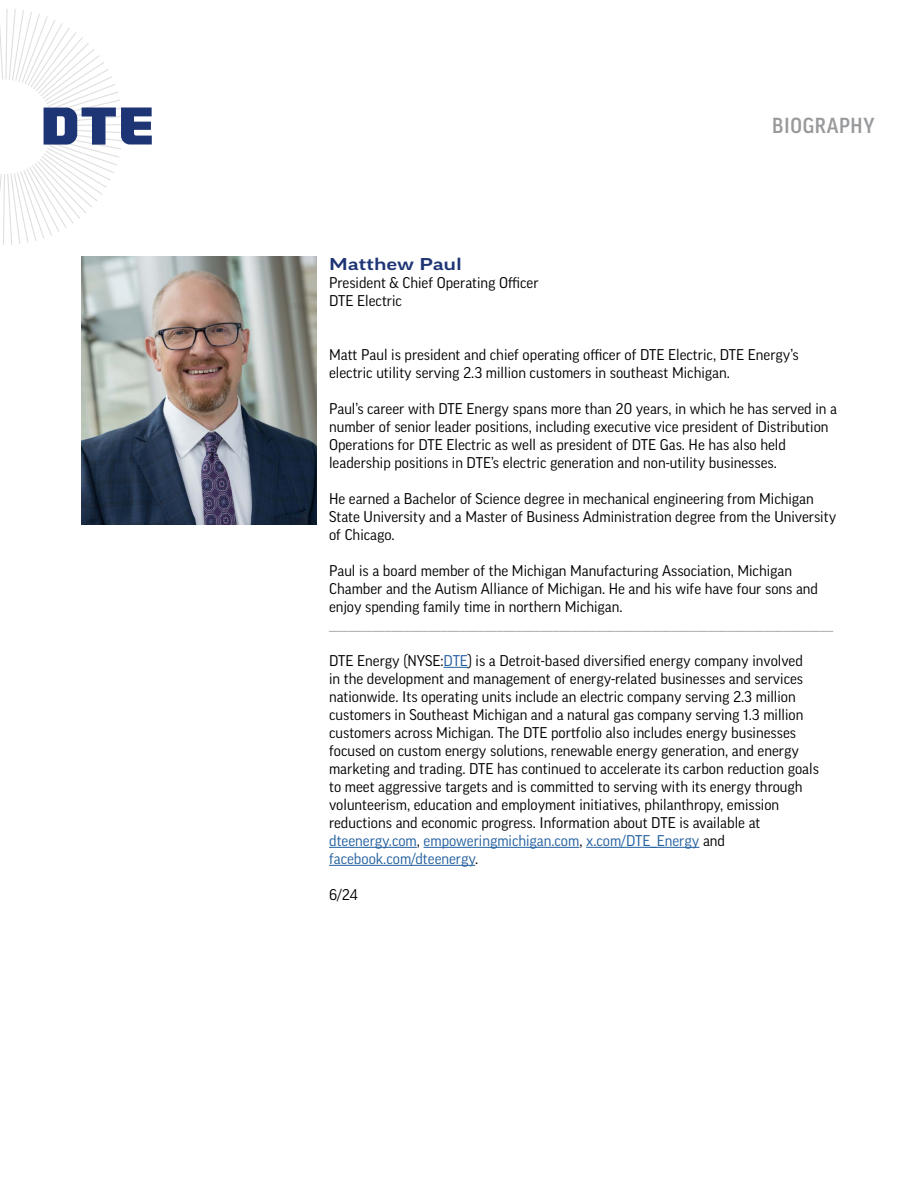
<style>
.page{position:relative;width:918px;height:1188px;background:#fff}
.page>*{position:absolute;margin:0;border:0;box-sizing:border-box;transform-origin:0 0}
.t1{font:500 21px "Good Pro Narr";letter-spacing:.03em;color:#97999b}
.t2{font:500 16.5px "Good Pro Extd";color:#1e3575}
.t3{font:15px/18px "Good Pro";color:#000}
.t4{font:15px "Good Pro";color:#97999b}
.s1{color:#215e9e}
</style>
<div class="page">
<svg style="left:0;top:9px;width:152px;height:236px"></svg>
<img style="left:81px;top:256px;width:236px;height:268px">
<svg style="left:444px;top:667px;width:24px;height:1px"></svg>
<hr style="left:329px;top:847px;width:88px;height:1px;background:#215e9e">
<hr style="left:424px;top:847px;width:155px;height:1px;background:#215e9e">
<hr style="left:586px;top:847px;width:113px;height:1px;background:#215e9e">
<hr style="left:329px;top:865px;width:146px;height:1px;background:#215e9e">
<p class="t2" style="left:329px;top:254px;width:134px">Matthew Paul</p>
<p class="t3" style="left:329px;top:274px;width:211px">President &amp; Chief Operating Officer<br>DTE Electric</p>
<h1 class="t1" style="left:772px;top:114px;width:104px">BIOGRAPHY</h1>
<p class="t3" style="left:329px;top:346px;width:471px">Matt Paul is president and chief operating officer of DTE Electric, DTE Energy’s electric utility serving 2.3 million customers in southeast Michigan.</p>
<p class="t3" style="left:329px;top:400px;width:509px">Paul’s career with DTE Energy spans more than 20 years, in which he has served in a number of senior leader positions, including executive vice president of Distribution Operations for DTE Electric as well as president of DTE Gas. He has also held leadership positions in DTE’s electric generation and non-utility businesses.</p>
<p class="t3" style="left:329px;top:490px;width:509px">He earned a Bachelor of Science degree in mechanical engineering from Michigan<br>State University and a Master of Business Administration degree from the University of Chicago.</p>
<p class="t3" style="left:329px;top:562px;width:491px">Paul is a board member of the Michigan Manufacturing Association, Michigan<br>Chamber and the Autism Alliance of Michigan. He and his wife have four sons and enjoy spending family time in northern Michigan.</p>
<p class="t4" style="left:329px;top:616px;width:506px">_________________________________________________________________________________</p>
<p class="t3" style="left:329px;top:652px;width:491px">DTE Energy (NYSE:<span class="s1">DTE</span>) is a Detroit-based diversified energy company involved<br>in the development and management of energy-related businesses and services nationwide. Its operating units include an electric company serving 2.3 million customers in Southeast Michigan and a natural gas company serving 1.3 million customers across Michigan. The DTE portfolio also includes energy businesses focused on custom energy solutions, renewable energy generation, and energy marketing and trading. DTE has continued to accelerate its carbon reduction goals to meet aggressive targets and is committed to serving with its energy through volunteerism, education and employment initiatives, philanthropy, emission reductions and economic progress. Information about DTE is available at <span class="s1">dteenergy.com</span>, <span class="s1">empoweringmichigan.com</span>, <span class="s1">x.com/DTE_Energy</span> and <span class="s1">facebook.com/dteenergy</span>.</p>
<p class="t3" style="left:329px;top:886px;width:30px">6/24</p>
</div>
